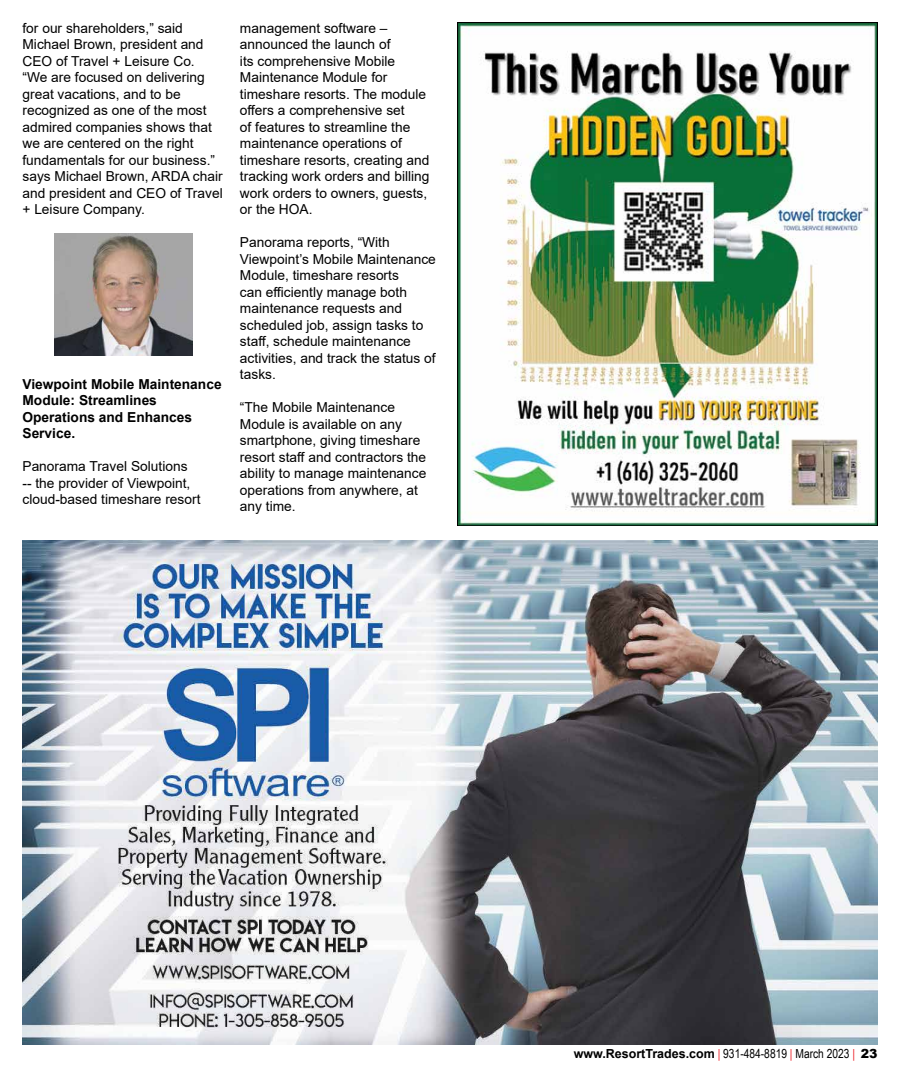
<style>
.page{position:relative;width:900px;height:1080px;background:#fff}
.page>*{position:absolute;margin:0;border:0;box-sizing:border-box;transform-origin:0 0}
.t1{font:13.75px/16.5px "Arial";color:#000}
.t2{font:700 13.75px/16.5px "Arial";color:#000}
.t3{font:12.5px "Arial Narrow";color:#000}
.s1{font-family:"Arial";font-weight:700}
.s2{color:#ed1d24}
.s3{font-family:"Arial";font-weight:900}
</style>
<div class="page">
<img style="left:22px;top:541px;width:856px;height:503px">
<img style="left:459px;top:24px;width:417px;height:500px">
<img style="left:55px;top:233px;width:138px;height:123px">
<p class="t1" style="left:22px;top:19px;width:202px">for our shareholders,” said<br>Michael Brown, president and<br>CEO of Travel + Leisure Co. “We are focused on delivering great vacations, and to be recognized as one of the most admired companies shows that we are centered on the right fundamentals for our business.” says Michael Brown, ARDA chair and president and CEO of Travel + Leisure Company.</p>
<p class="t2" style="left:22px;top:376px;width:201px">Viewpoint Mobile Maintenance<br>Module: Streamlines<br>Operations and Enhances<br>Service.</p>
<p class="t1" style="left:22px;top:458px;width:180px">Panorama Travel Solutions<br>-- the provider of Viewpoint, cloud-based timeshare resort</p>
<p class="t1" style="left:240px;top:19px;width:191px">management software – announced the launch of<br>its comprehensive Mobile<br>Maintenance Module for timeshare resorts. The module offers a comprehensive set<br>of features to streamline the maintenance operations of timeshare resorts, creating and tracking work orders and billing work orders to owners, guests, or the HOA.</p>
<p class="t1" style="left:240px;top:234px;width:197px">Panorama reports, “With<br>Viewpoint’s Mobile Maintenance<br>Module, timeshare resorts<br>can efficiently manage both maintenance requests and scheduled job, assign tasks to staff, schedule maintenance activities, and track the status of tasks.</p>
<p class="t1" style="left:240px;top:399px;width:188px">“The Mobile Maintenance<br>Module is available on any smartphone, giving timeshare resort staff and contractors the ability to manage maintenance operations from anywhere, at any time.</p>
<p class="t3" style="left:574px;top:1044px;width:305px"><span class="s1">www.ResortTrades.com</span> <span class="s2">|</span> 931-484-8819 <span class="s2">|</span> March 2023 <span class="s2">|</span> <span class="s3">23</span></p>
</div>
